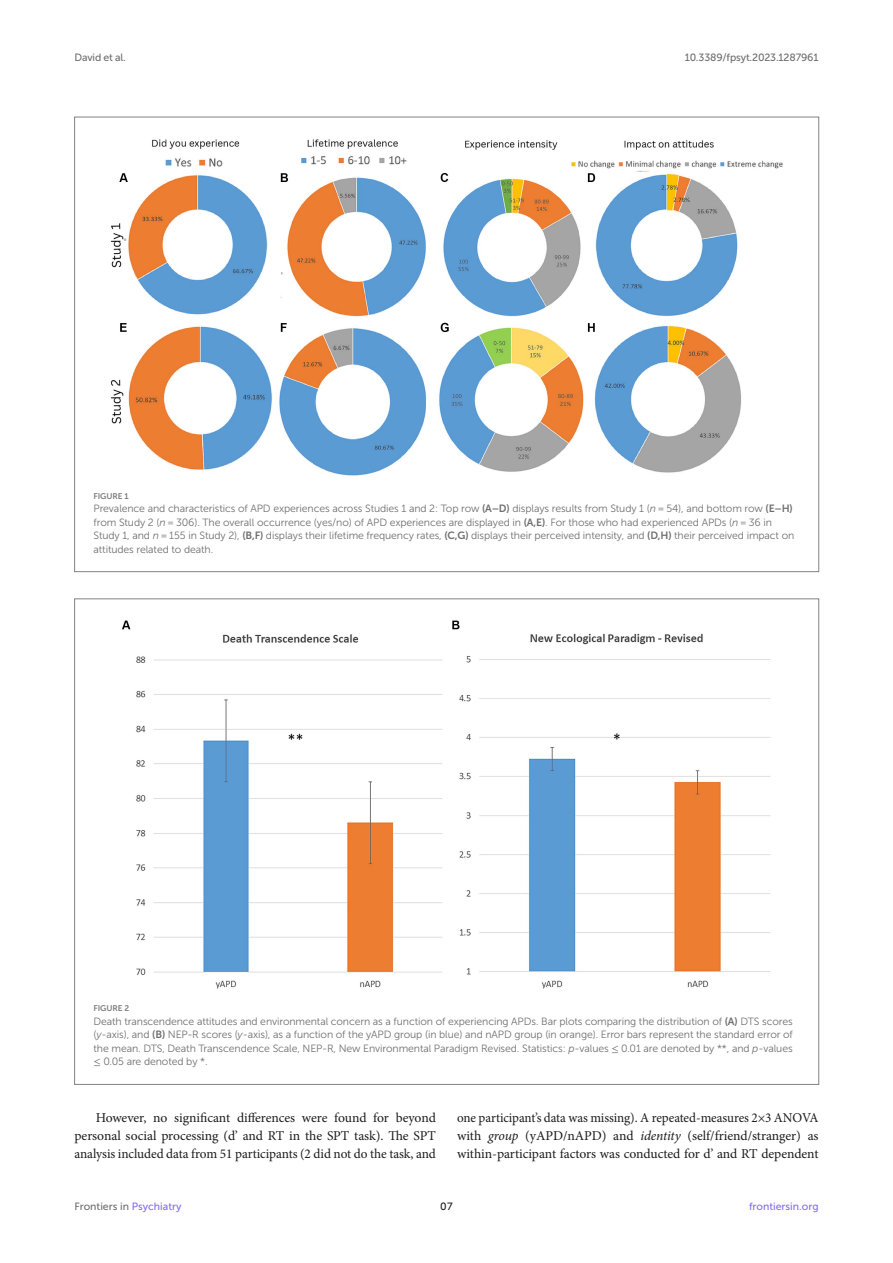
<style>
.page{position:relative;width:893px;height:1263px;background:#fff}
.page>*{position:absolute;margin:0;border:0;box-sizing:border-box;transform-origin:0 0}
.TEXT{font:13.5px/18px "Minion Pro";letter-spacing:-.005em;color:#1b1c1b;text-align:justify}
.FIG_LEG{font:10.5px/13.5px "Museo Sans 300";letter-spacing:-.01em;color:#706f70}
.t1{font:10.5px "Museo Sans 500";letter-spacing:-.015em;color:#706f70}
.t2{font:10.5px "Museo Sans 500";color:#856df0}
.t3{font:10.5px "Museo Sans 500";color:#1b1c1b}
.FIG_HD{font:8.25px "Museo Sans 700";letter-spacing:-.01em;color:#7e7f7f}
.s1{font-family:"Museo Sans 700"}
.s2{font-style:italic}
.s3{font-family:"STIX General"}
.s4{color:#856df0}
</style>
<div class="page">
<img style="left:111px;top:139px;width:672px;height:337px">
<img style="left:122px;top:620px;width:649px;height:369px">
<p class="t1" style="left:74px;top:51px;width:53px">David et al.</p>
<p class="t1" style="left:685px;top:51px;width:135px">10.3389/fpsyt.2023.1287961</p>
<p class="FIG_HD" style="left:94px;top:491px;width:37px">FIGURE 1</p>
<p class="FIG_LEG" style="left:94px;top:502px;width:702px">Prevalence and characteristics of APD experiences across Studies 1 and 2: Top row <span class="s1">(A–D)</span> displays results from Study 1 (<span class="s2">n</span> = 54), and bottom row <span class="s1">(E–H) </span>from Study 2 (<span class="s2">n</span> = 306). The overall occurrence (yes/no) of APD experiences are displayed in <span class="s1">(A,E)</span>. For those who had experienced APDs (<span class="s2">n</span> = 36 in Study 1, and <span class="s2">n</span> = 155 in Study 2), <span class="s1">(B,F)</span> displays their lifetime frequency rates, <span class="s1">(C,G)</span> displays their perceived intensity, and <span class="s1">(D,H)</span> their perceived impact on attitudes related to death.</p>
<p class="FIG_HD" style="left:94px;top:1004px;width:37px">FIGURE 2</p>
<p class="FIG_LEG" style="left:94px;top:1015px;width:701px;text-align:justify">Death transcendence attitudes and environmental concern as a function of experiencing APDs. Bar plots comparing the distribution of <span class="s1">(A)</span> DTS scores (<span class="s2">y</span>-axis), and <span class="s1">(B)</span> NEP-R scores (<span class="s2">y</span>-axis), as a function of the yAPD group (in blue) and nAPD group (in orange). Error bars represent the standard error of the mean. DTS, Death Transcendence Scale, NEP-R, New Environmental Paradigm Revised. Statistics: <span class="s2">p</span>-values <span class="s3">≤</span> 0.01 are denoted by **, and <span class="s2">p</span>-values <span class="s3">≤</span> 0.05 are denoted by *.</p>
<p class="TEXT" style="left:74px;top:1109px;width:363px;text-indent:21px">However, no significant differences were found for beyond personal social processing (d’ and RT in the SPT task). The SPT analysis included data from 51 participants (2 did not do the task, and</p>
<p class="TEXT" style="left:457px;top:1109px;width:363px">one participant’s data was missing). A repeated-measures 2×3 ANOVA with <span class="s2">group</span> (yAPD/nAPD) and <span class="s2">identity</span> (self/friend/stranger) as within-participant factors was conducted for d’ and RT dependent</p>
<p class="t1" style="left:74px;top:1200px;width:109px">Frontiers in <span class="s4">Psychiatry</span></p>
<p class="t3" style="left:440px;top:1200px;width:14px">07</p>
<p class="t2" style="left:749px;top:1200px;width:71px">frontiersin.org</p>
</div>
